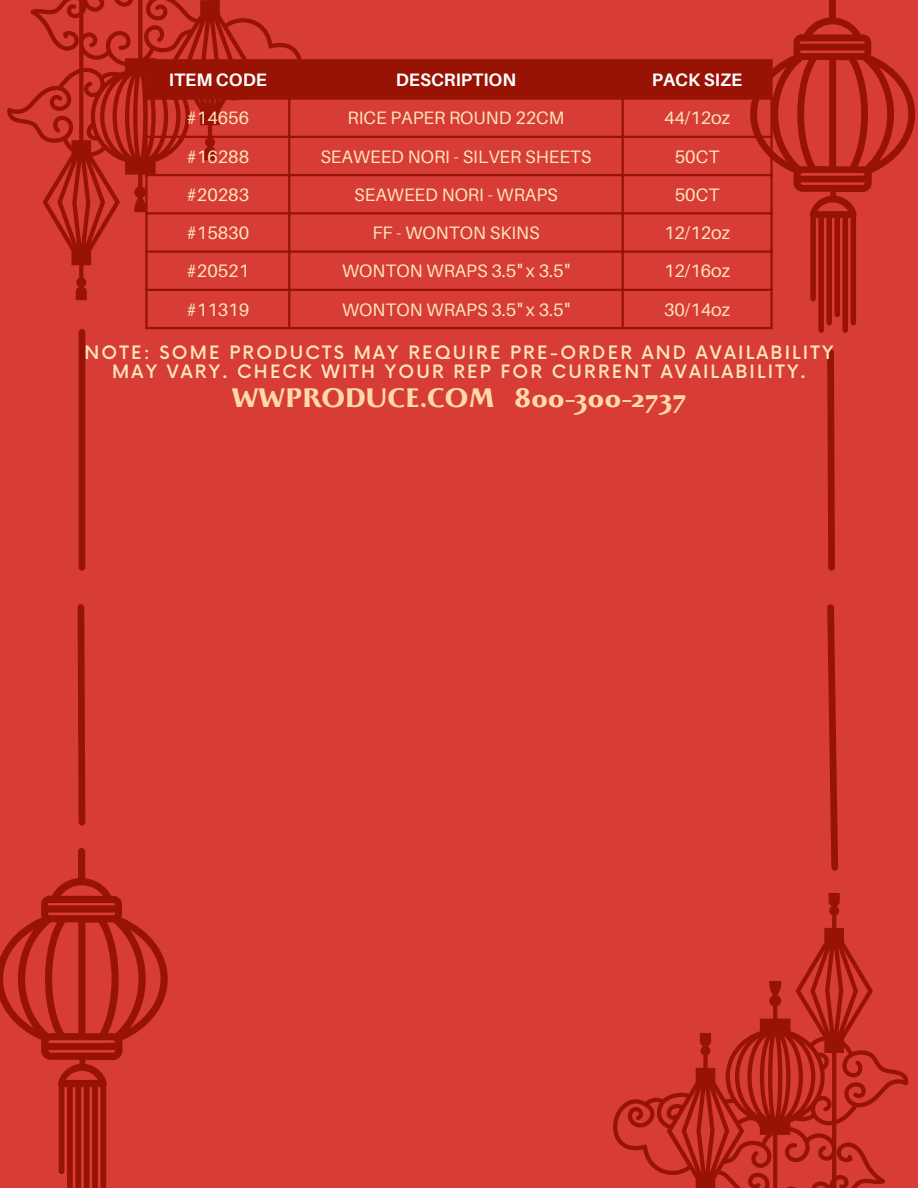
<style>
.page{position:relative;width:918px;height:1188px;background:#d73c37}
.page>*{position:absolute;margin:0;border:0;box-sizing:border-box;transform-origin:0 0}
.t1{font:700 27px "Beatrix Antiqua";letter-spacing:.015em;color:#ffdba7}
.t2{font:18px "Aileron";color:#ffe5bf}
.t3{font:500 18px/19.2px "Now";letter-spacing:.12em;color:#ffe5bf;text-align:center}
.t4{font:700 18px "Aileron";color:#fff}
</style>
<div class="page">
<svg style="left:0;top:848px;width:168px;height:340px"></svg>
<svg style="left:750px;top:0;width:165px;height:333px"></svg>
<div style="left:79px;top:332px;width:6px;height:235px;background:#991305"></div>
<svg style="left:827px;top:349px;width:8px;height:222px;background:#a2190d"></svg>
<svg style="left:77px;top:604px;width:9px;height:222px"></svg>
<svg style="left:827px;top:604px;width:11px;height:267px"></svg>
<svg style="left:7px;top:0;width:297px;height:300px"></svg>
<svg style="left:613px;top:893px;width:296px;height:295px"></svg>
<div style="left:148px;top:61px;width:622px;height:36px;background:#991305"></div>
<hr style="left:145px;top:61px;width:3px;height:266px;background:#991305">
<hr style="left:288px;top:61px;width:2px;height:266px;background:#991305">
<hr style="left:622px;top:61px;width:2px;height:266px;background:#991305">
<hr style="left:770px;top:61px;width:3px;height:266px;background:#991305">
<hr style="left:145px;top:59px;width:628px;height:2px;background:#991305">
<hr style="left:145px;top:97px;width:628px;height:3px;background:#991305">
<hr style="left:145px;top:136px;width:628px;height:2px;background:#991305">
<hr style="left:145px;top:174px;width:628px;height:2px;background:#991305">
<hr style="left:145px;top:212px;width:628px;height:2px;background:#991305">
<hr style="left:145px;top:250px;width:628px;height:3px;background:#991305">
<hr style="left:145px;top:289px;width:628px;height:2px;background:#991305">
<hr style="left:145px;top:327px;width:628px;height:2px;background:#991305">
<p class="t4" style="left:169px;top:69px;width:100px">ITEM CODE</p>
<p class="t4" style="left:396px;top:69px;width:122px">DESCRIPTION</p>
<p class="t4" style="left:652px;top:69px;width:92px">PACK SIZE</p>
<p class="t2" style="left:187px;top:107px;width:64px">#14656</p>
<p class="t2" style="left:348px;top:107px;width:218px">RICE PAPER ROUND 22CM</p>
<p class="t2" style="left:664px;top:107px;width:68px">44/12oz</p>
<p class="t2" style="left:187px;top:145px;width:64px">#16288</p>
<p class="t2" style="left:320px;top:145px;width:273px">SEAWEED NORI - SILVER SHEETS</p>
<p class="t2" style="left:675px;top:145px;width:46px">50CT</p>
<p class="t2" style="left:187px;top:184px;width:64px">#20283</p>
<p class="t2" style="left:354px;top:184px;width:205px">SEAWEED NORI - WRAPS</p>
<p class="t2" style="left:675px;top:184px;width:46px">50CT</p>
<p class="t2" style="left:187px;top:222px;width:64px">#15830</p>
<p class="t2" style="left:372px;top:222px;width:169px">FF - WONTON SKINS</p>
<p class="t2" style="left:664px;top:222px;width:68px">12/12oz</p>
<p class="t2" style="left:187px;top:260px;width:64px">#20521</p>
<p class="t2" style="left:342px;top:260px;width:229px">WONTON WRAPS 3.5" x 3.5"</p>
<p class="t2" style="left:664px;top:260px;width:68px">12/16oz</p>
<p class="t2" style="left:187px;top:298px;width:64px">#11319</p>
<p class="t2" style="left:342px;top:298px;width:229px">WONTON WRAPS 3.5" x 3.5"</p>
<p class="t2" style="left:664px;top:298px;width:68px">30/14oz</p>
<p class="t3" style="left:84px;top:344px;width:750px">NOTE: SOME PRODUCTS MAY REQUIRE PRE-ORDER AND AVAILABILITY<br>MAY VARY. CHECK WITH YOUR REP FOR CURRENT AVAILABILITY.</p>
<p class="t1" style="left:232px;top:381px;width:456px">WWPRODUCE.COM 800-300-2737</p>
</div>
